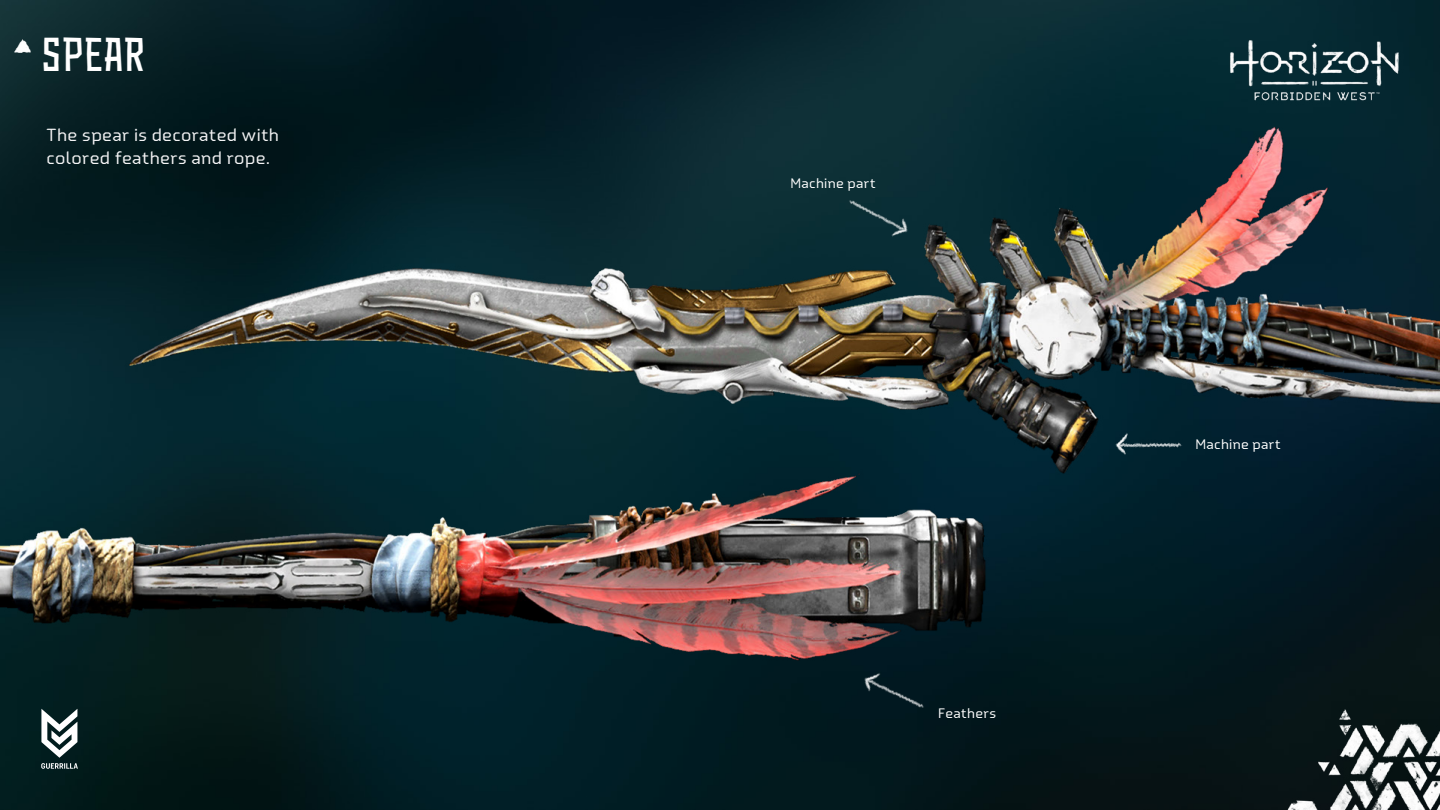
<style>
.page{position:relative;width:1440px;height:810px;background:#fff}
.page>*{position:absolute;margin:0;border:0;box-sizing:border-box;transform-origin:0 0}
.t1{font:condensed 45px "Hunter";color:#fff}
.t2{font:expanded 17.25px/22.8px "Oita";letter-spacing:.025em;color:#f3f3f4}
.t3{font:expanded 13.5px "Oita";letter-spacing:.03em;color:#fff}
</style>
<div class="page">
<img style="left:0;top:0;width:1440px;height:43px">
<img style="left:15px;top:39px;width:15px;height:4px">
<div style="left:1224px;top:34px;width:182px;height:9px;background:#052a33"></div>
<img style="left:0;top:43px;width:1440px;height:767px">
<img style="left:1133px;top:439px;width:57px;height:11px">
<img style="left:866px;top:673px;width:69px;height:41px">
<div style="left:837px;top:192px;width:68px;height:43px;background:#092e35"></div>
<img style="left:1107px;top:433px;width:26px;height:25px">
<img style="left:852px;top:663px;width:35px;height:34px">
<img style="left:884px;top:212px;width:35px;height:34px">
<img style="left:1262px;top:690px;width:178px;height:120px">
<svg style="left:41px;top:709px;width:37px;height:60px"></svg>
<h1 class="t1" style="left:41px;top:26px;width:106px">SPEAR</h1>
<p class="t2" style="left:46px;top:123px;width:234px">The spear is decorated with colored feathers and rope.</p>
<p class="t3" style="left:790px;top:174px;width:86px">Machine part</p>
<p class="t3" style="left:938px;top:704px;width:59px">Feathers</p>
<p class="t3" style="left:1196px;top:435px;width:86px">Machine part</p>
</div>
